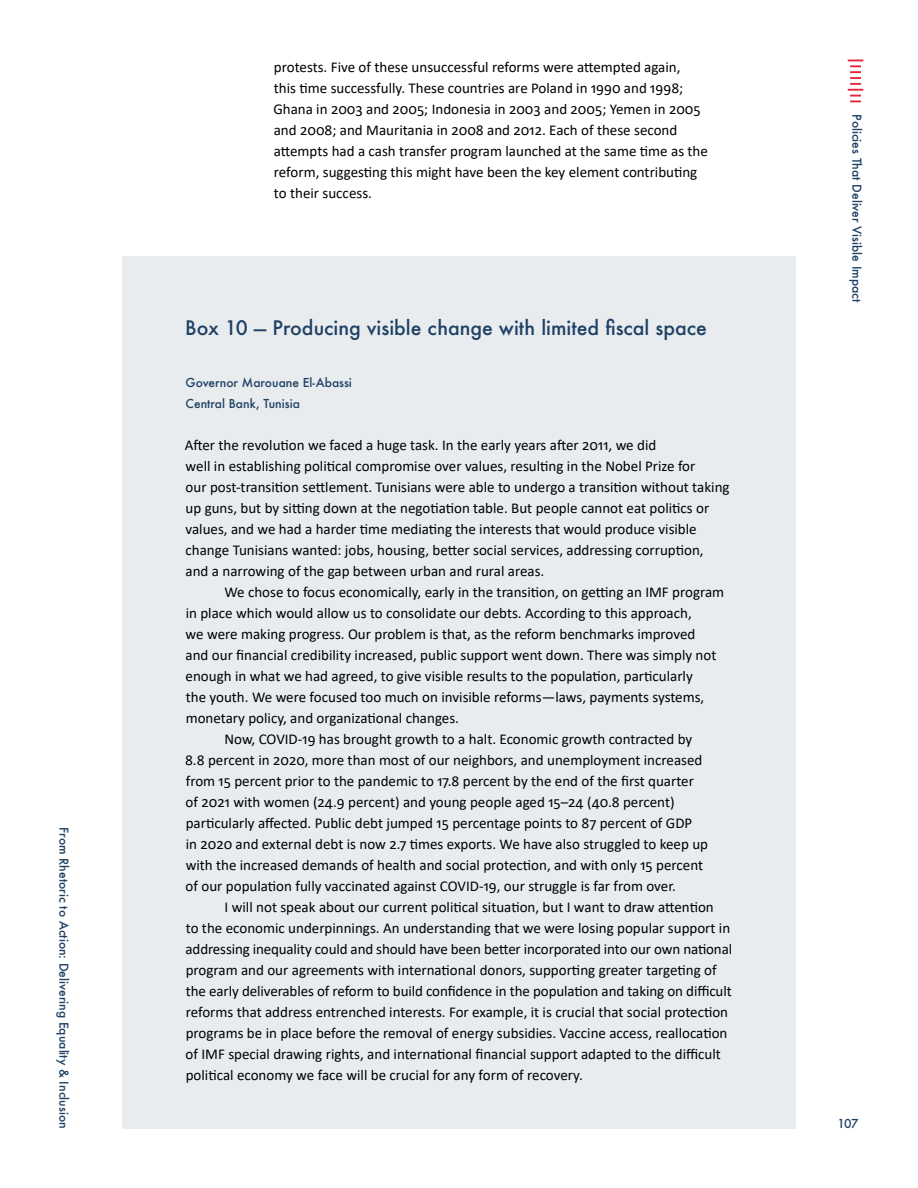
<style>
.page{position:relative;width:918px;height:1188px;background:#fff}
.page>*{position:absolute;margin:0;border:0;box-sizing:border-box;transform-origin:0 0}
.t1{font:500 19.5px "Futura";color:#1e4164}
.t2{font:15px/21px "Calibri";color:#000}
.t3{font:500 12px/21px "Futura";color:#1e4164}
</style>
<div class="page">
<svg style="left:848px;top:60px;width:15px;height:42px"></svg>
<div style="left:122px;top:256px;width:674px;height:147px;background:#e9ecef"></div>
<div style="left:122px;top:386px;width:674px;height:239px;background:#e9ecef"></div>
<div style="left:122px;top:533px;width:674px;height:239px;background:#e9ecef"></div>
<div style="left:122px;top:680px;width:674px;height:260px;background:#e9ecef"></div>
<div style="left:122px;top:848px;width:674px;height:281px;background:#e9ecef"></div>
<p class="t3" style="left:75px;top:827px;width:303px;rotate:90deg">From Rhetoric to Action: Delivering Equality &amp; Inclusion</p>
<p class="t2" style="left:273px;top:56px;width:436px">protests. Five of these unsuccessful reforms were attempted again,<br>this time successfully. These countries are Poland in 1990 and 1998; Ghana in 2003 and 2005; Indonesia in 2003 and 2005; Yemen in 2005 and 2008; and Mauritania in 2008 and 2012. Each of these second attempts had a cash transfer program launched at the same time as the reform, suggesting this might have been the key element contributing to their success.</p>
<h1 class="t1" style="left:185px;top:314px;width:523px">Box 10 — Producing visible change with limited fiscal space</h1>
<p class="t3" style="left:186px;top:372px;width:168px">Governor Marouane El-Abassi<br>Central Bank, Tunisia</p>
<p class="t2" style="left:185px;top:434px;width:546px">After the revolution we faced a huge task. In the early years after 2011, we did<br>well in establishing political compromise over values, resulting in the Nobel Prize for<br>our post-transition settlement. Tunisians were able to undergo a transition without taking up guns, but by sitting down at the negotiation table. But people cannot eat politics or values, and we had a harder time mediating the interests that would produce visible change Tunisians wanted: jobs, housing, better social services, addressing corruption,<br>and a narrowing of the gap between urban and rural areas.</p>
<p class="t2" style="left:224px;top:581px;width:501px">We chose to focus economically, early in the transition, on getting an IMF program</p>
<p class="t2" style="left:186px;top:602px;width:508px">in place which would allow us to consolidate our debts. According to this approach,</p>
<p class="t2" style="left:186px;top:623px;width:511px">we were making progress. Our problem is that, as the reform benchmarks improved</p>
<p class="t2" style="left:186px;top:644px;width:532px">and our financial credibility increased, public support went down. There was simply not</p>
<p class="t2" style="left:186px;top:665px;width:509px">enough in what we had agreed, to give visible results to the population, particularly</p>
<p class="t2" style="left:186px;top:686px;width:520px">the youth. We were focused too much on invisible reforms—laws, payments systems,</p>
<p class="t2" style="left:186px;top:707px;width:275px">monetary policy, and organizational changes.</p>
<p class="t2" style="left:225px;top:728px;width:469px">Now, COVID-19 has brought growth to a halt. Economic growth contracted by</p>
<p class="t2" style="left:185px;top:749px;width:519px">8.8 percent in 2020, more than most of our neighbors, and unemployment increased</p>
<p class="t2" style="left:186px;top:770px;width:510px">from 15 percent prior to the pandemic to 17.8 percent by the end of the first quarter</p>
<p class="t2" style="left:186px;top:791px;width:490px">of 2021 with women (24.9 percent) and young people aged 15–24 (40.8 percent)</p>
<p class="t2" style="left:186px;top:812px;width:508px">particularly affected. Public debt jumped 15 percentage points to 87 percent of GDP</p>
<p class="t2" style="left:186px;top:833px;width:524px">in 2020 and external debt is now 2.7 times exports. We have also struggled to keep up</p>
<p class="t2" style="left:186px;top:854px;width:519px">with the increased demands of health and social protection, and with only 15 percent</p>
<p class="t2" style="left:186px;top:875px;width:492px">of our population fully vaccinated against COVID-19, our struggle is far from over.</p>
<p class="t2" style="left:225px;top:896px;width:491px">I will not speak about our current political situation, but I want to draw attention</p>
<p class="t2" style="left:186px;top:917px;width:546px">to the economic underpinnings. An understanding that we were losing popular support in</p>
<p class="t2" style="left:186px;top:938px;width:548px">addressing inequality could and should have been better incorporated into our own national</p>
<p class="t2" style="left:186px;top:959px;width:533px">program and our agreements with international donors, supporting greater targeting of</p>
<p class="t2" style="left:186px;top:980px;width:547px">the early deliverables of reform to build confidence in the population and taking on difficult</p>
<p class="t2" style="left:186px;top:1001px;width:544px">reforms that address entrenched interests. For example, it is crucial that social protection</p>
<p class="t2" style="left:186px;top:1022px;width:543px">programs be in place before the removal of energy subsidies. Vaccine access, reallocation</p>
<p class="t2" style="left:186px;top:1043px;width:537px">of IMF special drawing rights, and international financial support adapted to the difficult</p>
<p class="t2" style="left:186px;top:1064px;width:399px">political economy we face will be crucial for any form of recovery.</p>
<p class="t3" style="left:868px;top:114px;width:189px;rotate:90deg">Policies That Deliver Visible Impact</p>
<p class="t3" style="left:837px;top:1113px;width:23px">107</p>
</div>
